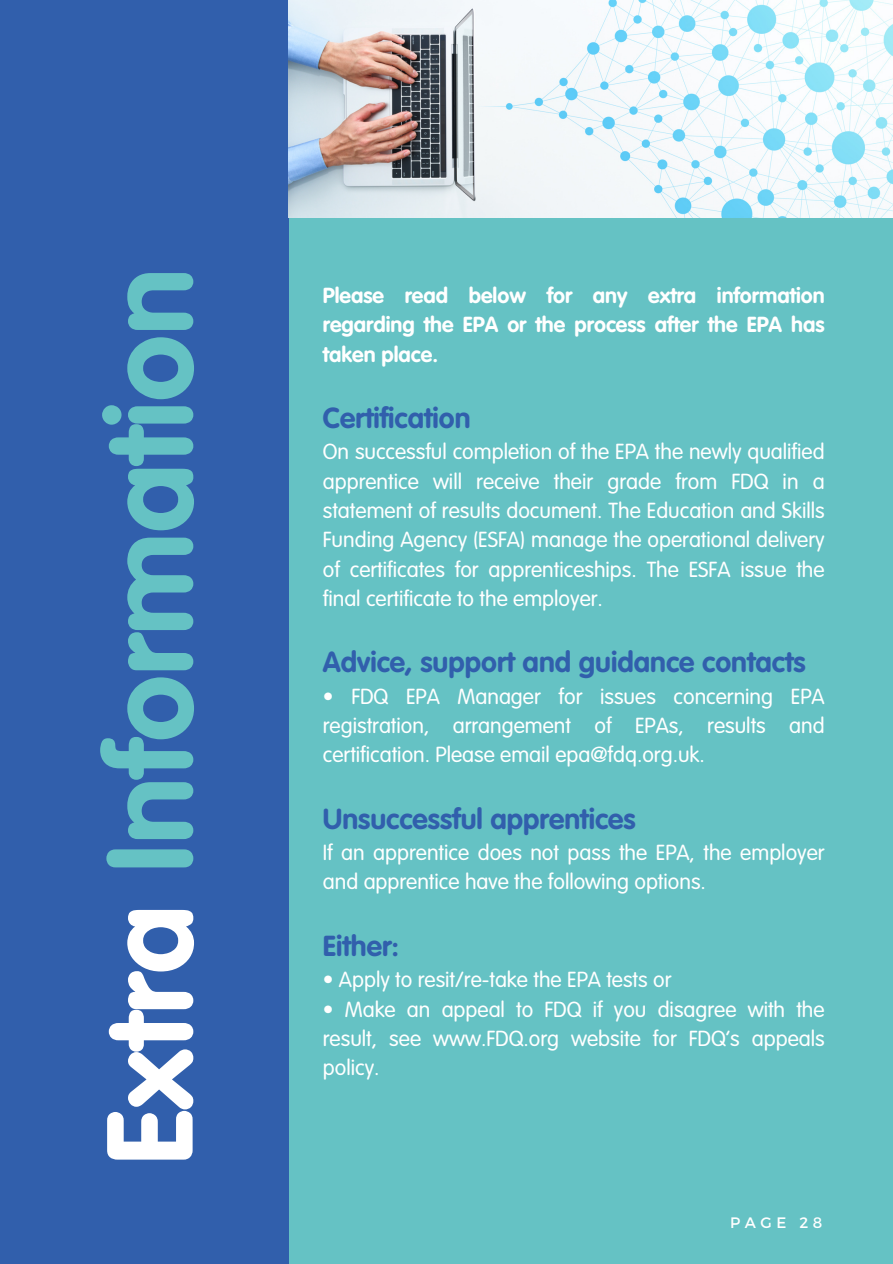
<style>
.page{position:relative;width:893px;height:1264px;background:#fff}
.page>*{position:absolute;margin:0;border:0;box-sizing:border-box;transform-origin:0 0}
.t1{font:700 120px "VAG Rounded Std";color:#65c2c4}
.t2{font:700 28.5px "VAG Rounded Std";color:#315fac}
.t3{font:300 21.45px/29.2px "VAG Rounded Std";color:#fff;text-align:justify}
.t4{font:700 21.45px/29.2px "VAG Rounded Std";color:#fff;text-align:justify}
.t5{font:15.15px "Montserrat";letter-spacing:.3em;color:#fff}
.s1{color:#fff}
</style>
<div class="page">
<div style="left:0;top:0;width:892px;height:1263px;background:#65c2c4"></div>
<div style="left:0;top:0;width:289px;height:1263px;background:#315fac"></div>
<img style="left:289px;top:0;width:603px;height:217px">
<h1 class="t1" style="left:100px;top:1164px;width:898px;rotate:-90deg"><span class="s1">Extra</span> Information</h1>
<p class="t4" style="left:323px;top:282px;width:503px">Please read below for any extra information regarding the EPA or the process after the EPA has taken place.</p>
<h2 class="t2" style="left:323px;top:406px;width:149px">Certification</h2>
<p class="t3" style="left:323px;top:439px;width:503px">On successful completion of the EPA the newly qualified apprentice will receive their grade from FDQ in a statement of results document. The Education and Skills Funding Agency (ESFA) manage the operational delivery of certificates for apprenticeships. The ESFA issue the final certificate to the employer.</p>
<h2 class="t2" style="left:323px;top:650px;width:484px">Advice, support and guidance contacts</h2>
<p class="t3" style="left:323px;top:683px;width:503px">• FDQ EPA Manager for issues concerning EPA registration, arrangement of EPAs, results and certification. Please email epa@fdq.org.uk.</p>
<h2 class="t2" style="left:323px;top:806px;width:314px">Unsuccessful apprentices</h2>
<p class="t3" style="left:323px;top:839px;width:503px">If an apprentice does not pass the EPA, the employer and apprentice have the following options.</p>
<h2 class="t2" style="left:323px;top:933px;width:78px">Either:</h2>
<p class="t3" style="left:323px;top:966px;width:350px">• Apply to resit/re-take the EPA tests or</p>
<p class="t3" style="left:323px;top:996px;width:503px">• Make an appeal to FDQ if you disagree with the result, see www.FDQ.org website for FDQ’s appeals policy.</p>
<p class="t5" style="left:730px;top:1212px;width:94px">PAGE 28</p>
</div>
